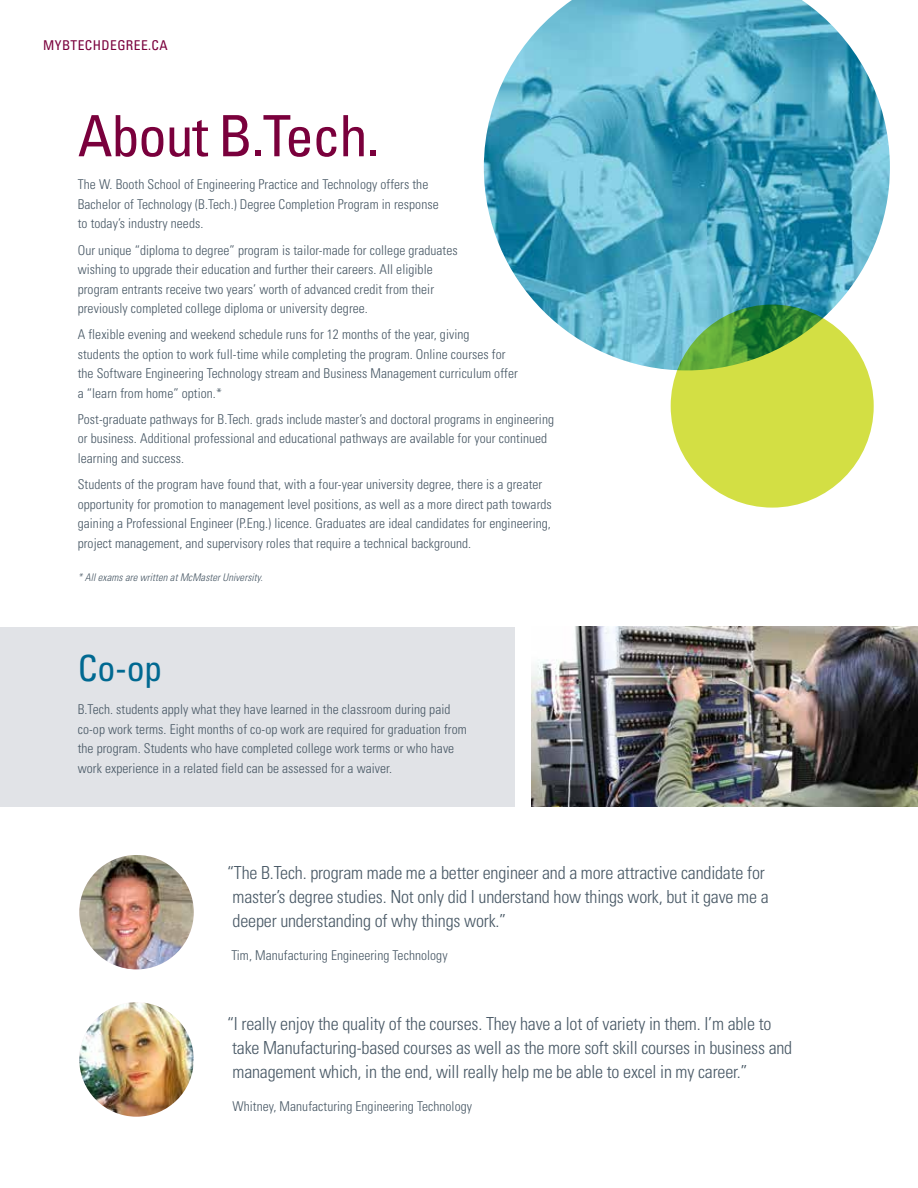
<style>
.page{position:relative;width:918px;height:1188px;background:#fff}
.page>*{position:absolute;margin:0;border:0;box-sizing:border-box;transform-origin:0 0}
.t1{font:condensed 57px "Univers LT Std";letter-spacing:-.025em;color:#7a003c}
.t2{font:condensed 36px "Univers LT Std";color:#006991}
.t3{font:300 condensed 18px/24px "Univers LT Std";letter-spacing:-.01em;color:#485865}
.t4{font:300 condensed 13.5px/19.5px "Univers LT Std";letter-spacing:.005em;color:#485865}
.t5{font:condensed 13.5px "Univers LT Std";letter-spacing:.03em;color:#7a003c}
.t6{font:italic 300 condensed 10.5px "Univers LT Std";letter-spacing:.005em;color:#485865}
</style>
<div class="page">
<img style="left:531px;top:627px;width:387px;height:179px">
<img style="left:79px;top:855px;width:115px;height:114px;border-radius:57px">
<img style="left:484px;top:0;width:406px;height:370px">
<svg style="left:671px;top:305px;width:203px;height:203px;background:#bad141"></svg>
<img style="left:79px;top:1002px;width:115px;height:115px;border-radius:57px">
<div style="left:0;top:627px;width:514px;height:179px;background:#e1e3e7"></div>
<p class="t5" style="left:43px;top:37px;width:126px">MYBTECHDEGREE.CA</p>
<h1 class="t1" style="left:78px;top:100px;width:303px">About B.Tech.</h1>
<p class="t4" style="left:78px;top:175px;width:362px">The W. Booth School of Engineering Practice and Technology offers the<br>Bachelor of Technology (B.Tech.) Degree Completion Program in response to today’s industry needs.</p>
<p class="t4" style="left:78px;top:240px;width:382px">Our unique “diploma to degree” program is tailor-made for college graduates wishing to upgrade their education and further their careers. All eligible program entrants receive two years’ worth of advanced credit from their previously completed college diploma or university degree.</p>
<p class="t4" style="left:78px;top:325px;width:442px">A flexible evening and weekend schedule runs for 12 months of the year, giving<br>students the option to work full-time while completing the program. Online courses for the Software Engineering Technology stream and Business Management curriculum offer a “learn from home” option.*</p>
<p class="t4" style="left:78px;top:409px;width:478px">Post-graduate pathways for B.Tech. grads include master’s and doctoral programs in engineering or business. Additional professional and educational pathways are available for your continued learning and success.</p>
<p class="t4" style="left:78px;top:475px;width:476px">Students of the program have found that, with a four-year university degree, there is a greater opportunity for promotion to management level positions, as well as a more direct path towards gaining a Professional Engineer (P.Eng.) licence. Graduates are ideal candidates for engineering, project management, and supervisory roles that require a technical background.</p>
<p class="t6" style="left:78px;top:571px;width:187px">* All exams are written at McMaster University.</p>
<h2 class="t2" style="left:78px;top:646px;width:86px">Co-op</h2>
<p class="t4" style="left:78px;top:700px;width:390px">B.Tech. students apply what they have learned in the classroom during paid co-op work terms. Eight months of co-op work are required for graduation from the program. Students who have completed college work terms or who have work experience in a related field can be assessed for a waiver.</p>
<h3 class="t3" style="left:233px;top:860px;width:538px;text-indent:-5px">“The B.Tech. program made me a better engineer and a more attractive candidate for master’s degree studies. Not only did I understand how things work, but it gave me a deeper understanding of why things work.”</h3>
<p class="t4" style="left:231px;top:945px;width:218px">Tim, Manufacturing Engineering Technology</p>
<p class="t3" style="left:227px;top:1011px;width:567px">“I really enjoy the quality of the courses. They have a lot of variety in them. I’m able to take Manufacturing-based courses as well as the more soft skill courses in business and management which, in the end, will really help me be able to excel in my career.”</p>
<p class="t4" style="left:232px;top:1096px;width:241px">Whitney, Manufacturing Engineering Technology</p>
</div>
